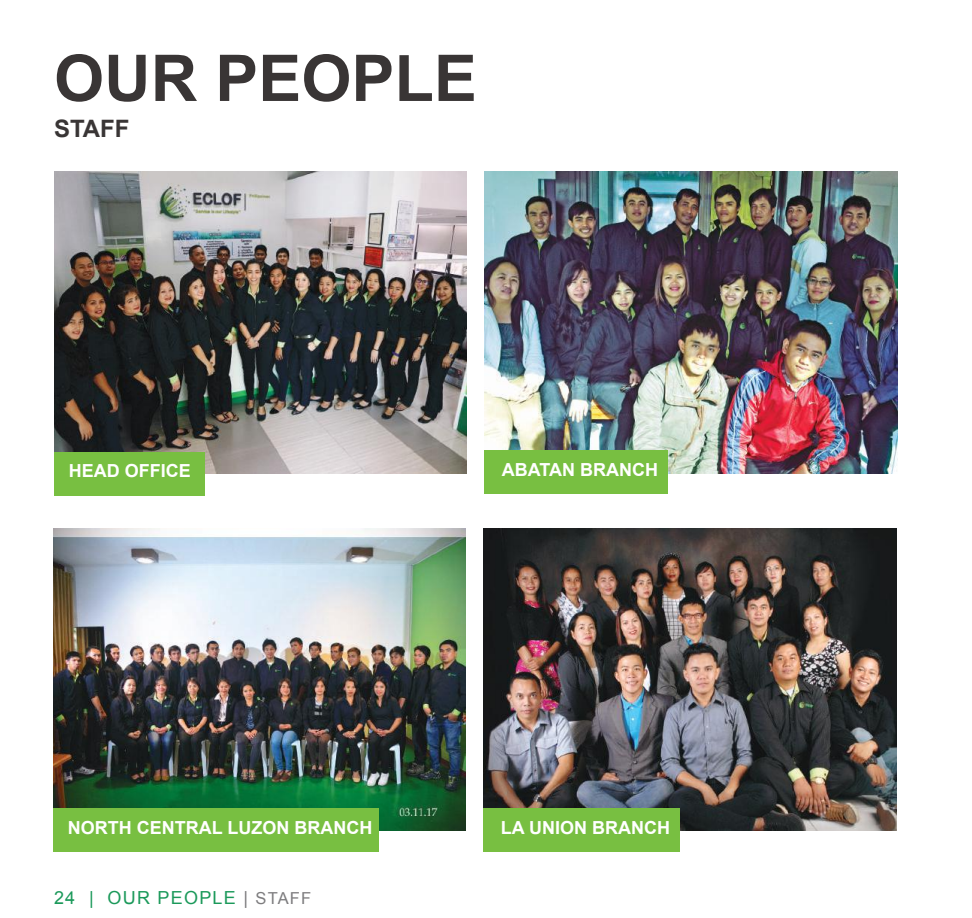
<style>
.page{position:relative;width:972px;height:918px;background:#fff}
.page>*{position:absolute;margin:0;border:0;box-sizing:border-box;transform-origin:0 0}
.t1{font:700 64.5px "Arial";color:#393535}
.t2{font:700 24px "Arial";color:#393535}
.t3{font:700 18px "Arial";color:#fff}
.t4{font:18px "Arial";letter-spacing:.07em;color:#1b995a}
.s1{color:#7d7c7e}
.s2{font-size:16.5px;color:#7d7c7e}
</style>
<div class="page">
<img style="left:53px;top:528px;width:413px;height:302px">
<img style="left:484px;top:528px;width:412px;height:302px">
<img style="left:54px;top:172px;width:413px;height:302px">
<img style="left:484px;top:172px;width:413px;height:302px">
<div style="left:54px;top:452px;width:150px;height:44px;background:#78bf41"></div>
<div style="left:484px;top:450px;width:184px;height:44px;background:#78bf41"></div>
<div style="left:53px;top:808px;width:325px;height:44px;background:#78bf41"></div>
<div style="left:483px;top:808px;width:197px;height:44px;background:#78bf41"></div>
<h1 class="t1" style="left:54px;top:35px;width:424px">OUR PEOPLE</h1>
<h2 class="t2" style="left:54px;top:113px;width:77px">STAFF</h2>
<p class="t3" style="left:69px;top:459px;width:124px">HEAD OFFICE</p>
<p class="t3" style="left:502px;top:458px;width:158px">ABATAN BRANCH</p>
<p class="t3" style="left:68px;top:816px;width:306px">NORTH CENTRAL LUZON BRANCH</p>
<p class="t3" style="left:501px;top:816px;width:171px">LA UNION BRANCH</p>
<p class="t4" style="left:54px;top:886px;width:259px">24 | OUR PEOPLE <span class="s1">|</span> <span class="s2">STAFF</span></p>
</div>
